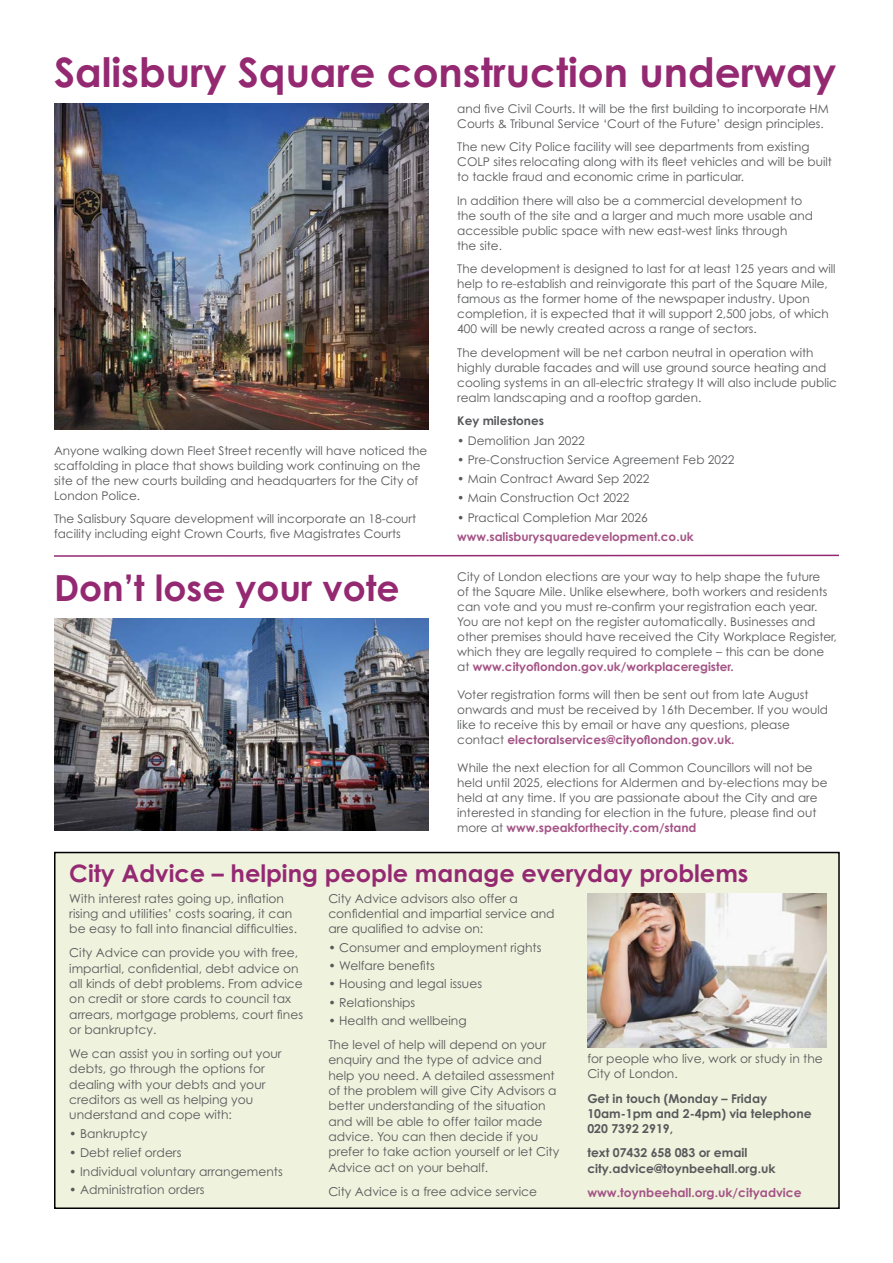
<style>
.page{position:relative;width:893px;height:1263px;background:#fff}
.page>*{position:absolute;margin:0;border:0;box-sizing:border-box;transform-origin:0 0}
.t1{font:700 40.5px "Century Gothic";color:#942972}
.t2{font:700 36px "Century Gothic";color:#942972}
.t3{font:700 24px "Century Gothic";color:#942972}
.t4{font:12.3px/15.3px "Century Gothic";color:#58595b}
.t5{font:700 12.3px/15.3px "Century Gothic";color:#58595b}
.t6{font:700 12.3px "Century Gothic";color:#a45486}
.t7{font:12px/15px "Century Gothic";color:#58595b}
.t8{font:700 12px/19.2px "Century Gothic";color:#a45486}
.t9{font:700 12px "Century Gothic";color:#58595b}
.s1{font-weight:400;color:#58595b}
.s2{font-weight:700;color:#a45486}
</style>
<div class="page">
<div style="left:55px;top:852px;width:784px;height:356px;background:#eff2dd"></div>
<div style="left:54px;top:852px;width:786px;height:357px;border:2px solid #000"></div>
<img style="left:54px;top:103px;width:374px;height:327px">
<svg style="left:54px;top:554px;width:785px;height:3px"></svg>
<img style="left:54px;top:619px;width:374px;height:211px">
<img style="left:587px;top:893px;width:239px;height:155px">
<h1 class="t1" style="left:54px;top:47px;width:784px">Salisbury Square construction underway</h1>
<p class="t7" style="left:54px;top:443px;width:375px">Anyone walking down Fleet Street recently will have noticed the scaffolding in place that shows building work continuing on the site of the new courts building and headquarters for the City of London Police.</p>
<p class="t7" style="left:54px;top:511px;width:364px">The Salisbury Square development will incorporate an 18-court facility including eight Crown Courts, five Magistrates Courts</p>
<p class="t7" style="left:457px;top:101px;width:373px">and five Civil Courts. It will be the first building to incorporate HM<br>Courts &amp; Tribunal Service ‘Court of the Future’ design principles.</p>
<p class="t7" style="left:457px;top:139px;width:376px">The new City Police facility will see departments from existing<br>COLP sites relocating along with its fleet vehicles and will be built to tackle fraud and economic crime in particular.</p>
<p class="t7" style="left:457px;top:193px;width:357px">In addition there will also be a commercial development to the south of the site and a larger and much more usable and accessible public space with new east-west links through<br>the site.</p>
<p class="t7" style="left:457px;top:261px;width:380px">The development is designed to last for at least 125 years and will help to re-establish and reinvigorate this part of the Square Mile, famous as the former home of the newspaper industry. Upon completion, it is expected that it will support 2,500 jobs, of which 400 will be newly created across a range of sectors.</p>
<p class="t7" style="left:457px;top:345px;width:381px">The development will be net carbon neutral in operation with highly durable facades and will use ground source heating and cooling systems in an all-electric strategy It will also include public realm landscaping and a rooftop garden.</p>
<p class="t9" style="left:457px;top:413px;width:88px">Key milestones</p>
<p class="t7" style="left:457px;top:432px;width:129px">• Demolition Jan 2022</p>
<p class="t7" style="left:457px;top:452px;width:279px">• Pre-Construction Service Agreement Feb 2022</p>
<p class="t7" style="left:457px;top:471px;width:194px">• Main Contract Award Sep 2022</p>
<p class="t7" style="left:457px;top:490px;width:174px">• Main Construction Oct 2022</p>
<p class="t8" style="left:457px;top:507px;width:238px"><span class="s1">• Practical Completion Mar 2026 </span>www.salisburysquaredevelopment.co.uk</p>
<h1 class="t2" style="left:54px;top:566px;width:347px">Don’t lose your vote</h1>
<p class="t7" style="left:457px;top:569px;width:381px">City of London elections are your way to help shape the future<br>of the Square Mile. Unlike elsewhere, both workers and residents can vote and you must re-confirm your registration each year.<br>You are not kept on the register automatically. Businesses and other premises should have received the City Workplace Register, which they are legally required to complete – this can be done at <span class="s2">www.cityoflondon.gov.uk/workplaceregister.</span></p>
<p class="t7" style="left:457px;top:687px;width:372px">Voter registration forms will then be sent out from late August onwards and must be received by 16th December. If you would like to receive this by email or have any questions, please contact <span class="s2">electoralservices@cityoflondon.gov.uk.</span></p>
<p class="t7" style="left:457px;top:760px;width:372px">While the next election for all Common Councillors will not be held until 2025, elections for Aldermen and by-elections may be held at any time. If you are passionate about the City and are interested in standing for election in the future, please find out more at <span class="s2">www.speakforthecity.com/stand</span></p>
<h1 class="t3" style="left:69px;top:858px;width:681px">City Advice – helping people manage everyday problems</h1>
<p class="t4" style="left:69px;top:890px;width:229px">With interest rates going up, inflation rising and utilities’ costs soaring, it can be easy to fall into financial difficulties.</p>
<p class="t4" style="left:69px;top:945px;width:235px">City Advice can provide you with free, impartial, confidential, debt advice on all kinds of debt problems. From advice on credit or store cards to council tax arrears, mortgage problems, court fines or bankruptcy.</p>
<p class="t4" style="left:69px;top:1046px;width:214px">We can assist you in sorting out your debts, go through the options for dealing with your debts and your creditors as well as helping you understand and cope with:</p>
<p class="t4" style="left:69px;top:1126px;width:80px">• Bankruptcy</p>
<p class="t4" style="left:69px;top:1145px;width:114px">• Debt relief orders</p>
<p class="t4" style="left:69px;top:1163px;width:215px">• Individual voluntary arrangements</p>
<p class="t4" style="left:69px;top:1182px;width:137px">• Administration orders</p>
<p class="t4" style="left:328px;top:890px;width:228px">City Advice advisors also offer a confidential and impartial service and are qualified to advise on:</p>
<p class="t4" style="left:328px;top:939px;width:215px">• Consumer and employment rights</p>
<p class="t4" style="left:328px;top:958px;width:108px">• Welfare benefits</p>
<p class="t4" style="left:328px;top:976px;width:155px">• Housing and legal issues</p>
<p class="t4" style="left:328px;top:994px;width:89px">• Relationships</p>
<p class="t4" style="left:328px;top:1008px;width:219px;line-height:24px">• Health and wellbeing<br>The level of help will depend on your</p>
<p class="t4" style="left:328px;top:1052px;width:232px">enquiry and the type of advice and help you need. A detailed assessment of the problem will give City Advisors a better understanding of the situation and will be able to offer tailor made advice. You can then decide if you prefer to take action yourself or let City Advice act on your behalf.</p>
<p class="t4" style="left:328px;top:1183px;width:210px">City Advice is a free advice service</p>
<p class="t4" style="left:587px;top:1051px;width:237px">for people who live, work or study in the<br>City of London.</p>
<p class="t5" style="left:587px;top:1090px;width:226px">Get in touch (Monday – Friday<br>10am-1pm and 2-4pm) via telephone<br>020 7392 2919,</p>
<p class="t5" style="left:587px;top:1145px;width:190px">text 07432 658 083 or email city.advice@toynbeehall.org.uk</p>
<p class="t6" style="left:587px;top:1184px;width:216px">www.toynbeehall.org.uk/cityadvice</p>
</div>
